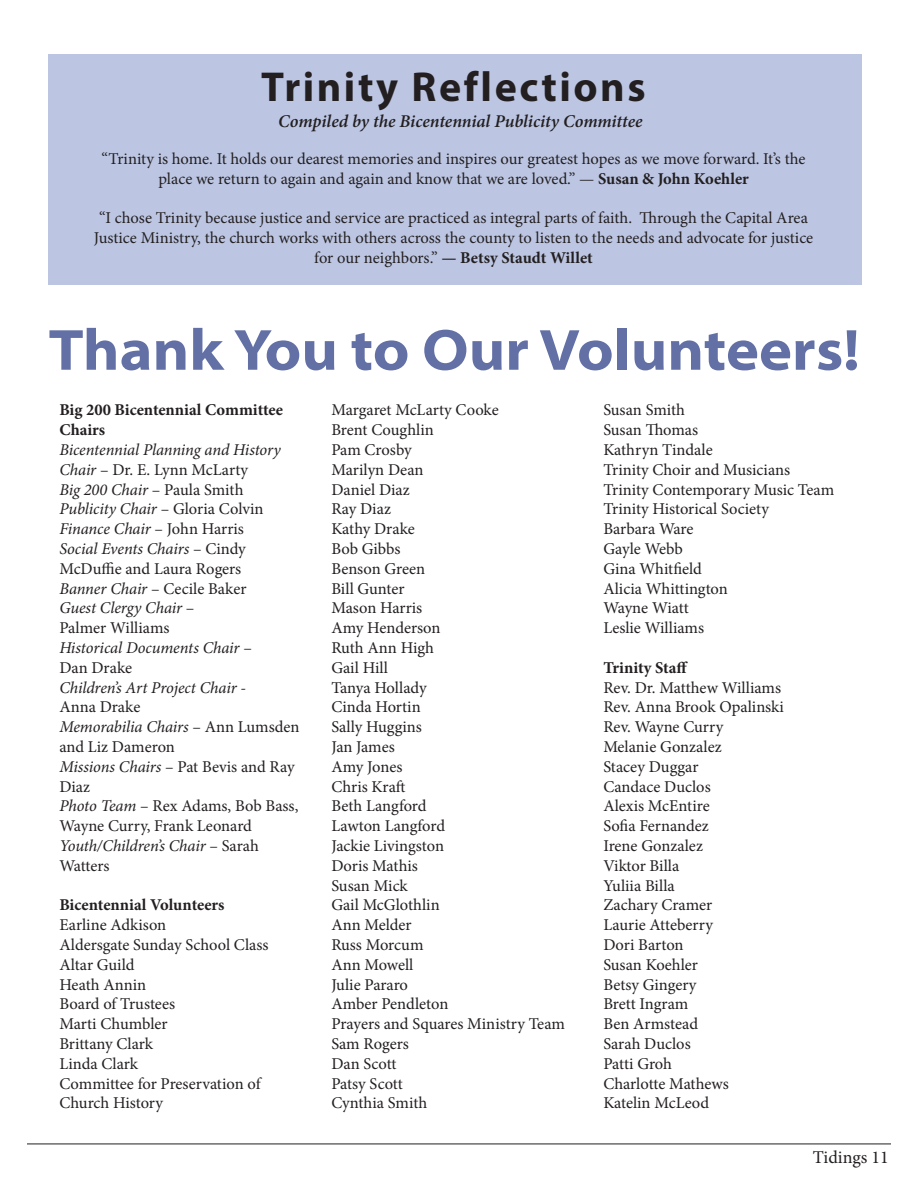
<style>
.page{position:relative;width:918px;height:1188px;background:#fff}
.page>*{position:absolute;margin:0;border:0;box-sizing:border-box;transform-origin:0 0}
.Article_Heading_Myriad{font:700 semi-expanded 58.5px "Myriad Pro";color:#6370a6}
.Article_Heading{font:700 42px "Myriad Pro";letter-spacing:.06em;color:#231f20}
.Author_Byline{font:italic 600 18px "Minion Pro";letter-spacing:-.005em;color:#231f20}
.t1{font:18px "Minion Pro";color:#231f20}
.Text_Minion{font:16.5px/19.8px "Minion Pro";color:#231f20}
.Text_Minion-2{font:italic 16.5px/19.8px "Minion Pro";letter-spacing:-.01em;color:#231f20}
.Text_Minion-3{font:700 16.5px/19.8px "Minion Pro";color:#231f20}
.s1{font-weight:700}
.s2{font-style:normal}
.s3{font-style:italic}
</style>
<div class="page">
<hr style="left:27px;top:1144px;width:864px;height:1px;background:#231f20">
<div style="left:49px;top:55px;width:813px;height:230px;background:#bcc6e3"></div>
<p class="Article_Heading" style="left:261px;top:59px;width:386px">Trinity Reflections</p>
<p class="Author_Byline" style="left:278px;top:109px;width:366px">Compiled by the Bicentennial Publicity Committee</p>
<p class="Text_Minion" style="left:102px;top:149px;width:705px;text-align:center">“Trinity is home. It holds our dearest memories and inspires our greatest hopes as we move forward. It’s the place we return to again and again and know that we are loved.” — <span class="s1">Susan &amp; John Koehler</span></p>
<p class="Text_Minion" style="left:94px;top:208px;width:721px;text-align:center">“I chose Trinity because justice and service are practiced as integral parts of faith. Through the Capital Area<br>Justice Ministry, the church works with others across the county to listen to the needs and advocate for justice for our neighbors.” <span class="s1">— Betsy Staudt Willet</span></p>
<p class="Article_Heading_Myriad" style="left:49px;top:311px;width:813px">Thank You to Our Volunteers!</p>
<p class="Text_Minion-3" style="left:59px;top:400px;width:225px">Big 200 Bicentennial Committee<br>Chairs</p>
<p class="Text_Minion-2" style="left:59px;top:440px;width:223px">Bicentennial Planning and History<br>Chair <span class="s2">– Dr. E. Lynn McLarty</span></p>
<p class="Text_Minion-2" style="left:59px;top:479px;width:186px">Big 200 Chair <span class="s2">– Paula Smith</span></p>
<p class="Text_Minion-2" style="left:59px;top:499px;width:206px">Publicity Chair <span class="s2">– Gloria Colvin</span></p>
<p class="Text_Minion-2" style="left:59px;top:519px;width:186px">Finance Chair <span class="s2">– John Harris</span></p>
<p class="Text_Minion" style="left:59px;top:539px;width:188px"><span class="s3">Social Events Chairs</span> – Cindy<br>McDuffie and Laura Rogers</p>
<p class="Text_Minion" style="left:59px;top:579px;width:189px"><span class="s3">Banner Chair</span> – Cecile Baker</p>
<p class="Text_Minion-2" style="left:59px;top:598px;width:137px">Guest Clergy Chair <span class="s2">–</span></p>
<p class="Text_Minion" style="left:59px;top:618px;width:112px">Palmer Williams</p>
<p class="Text_Minion-2" style="left:59px;top:638px;width:194px">Historical Documents Chair <span class="s2">–</span></p>
<p class="Text_Minion" style="left:59px;top:658px;width:74px">Dan Drake</p>
<p class="Text_Minion-2" style="left:59px;top:677px;width:188px">Children’s Art Project Chair <span class="s2">-</span></p>
<p class="Text_Minion" style="left:59px;top:697px;width:82px">Anna Drake</p>
<p class="Text_Minion" style="left:59px;top:717px;width:242px"><span class="s3">Memorabilia Chairs</span> – Ann Lumsden and Liz Dameron</p>
<p class="Text_Minion" style="left:59px;top:757px;width:237px"><span class="s3">Missions Chairs</span> – Pat Bevis and Ray<br>Diaz</p>
<p class="Text_Minion" style="left:59px;top:796px;width:241px"><span class="s3">Photo Team</span> – Rex Adams, Bob Bass,<br>Wayne Curry, Frank Leonard</p>
<p class="Text_Minion-2" style="left:59px;top:836px;width:201px">Youth/Children’s Chair <span class="s2">– Sarah<br>Watters</span></p>
<p class="Text_Minion-3" style="left:59px;top:895px;width:167px">Bicentennial Volunteers</p>
<p class="Text_Minion" style="left:59px;top:915px;width:108px">Earline Adkison</p>
<p class="Text_Minion" style="left:59px;top:935px;width:211px">Aldersgate Sunday School Class</p>
<p class="Text_Minion" style="left:59px;top:955px;width:77px">Altar Guild</p>
<p class="Text_Minion" style="left:59px;top:975px;width:88px">Heath Annin</p>
<p class="Text_Minion" style="left:59px;top:994px;width:117px">Board of Trustees</p>
<p class="Text_Minion" style="left:59px;top:1014px;width:110px">Marti Chumbler</p>
<p class="Text_Minion" style="left:59px;top:1034px;width:95px">Brittany Clark</p>
<p class="Text_Minion" style="left:59px;top:1054px;width:80px">Linda Clark</p>
<p class="Text_Minion" style="left:59px;top:1074px;width:203px">Committee for Preservation of<br>Church History</p>
<p class="Text_Minion" style="left:331px;top:400px;width:169px">Margaret McLarty Cooke</p>
<p class="Text_Minion" style="left:331px;top:420px;width:104px">Brent Coughlin</p>
<p class="Text_Minion" style="left:331px;top:440px;width:82px">Pam Crosby</p>
<p class="Text_Minion" style="left:331px;top:460px;width:94px">Marilyn Dean</p>
<p class="Text_Minion" style="left:331px;top:480px;width:80px">Daniel Diaz</p>
<p class="Text_Minion" style="left:331px;top:499px;width:61px">Ray Diaz</p>
<p class="Text_Minion" style="left:331px;top:519px;width:85px">Kathy Drake</p>
<p class="Text_Minion" style="left:331px;top:539px;width:71px">Bob Gibbs</p>
<p class="Text_Minion" style="left:331px;top:559px;width:95px">Benson Green</p>
<p class="Text_Minion" style="left:331px;top:579px;width:75px">Bill Gunter</p>
<p class="Text_Minion" style="left:331px;top:598px;width:92px">Mason Harris</p>
<p class="Text_Minion" style="left:331px;top:618px;width:111px">Amy Henderson</p>
<p class="Text_Minion" style="left:331px;top:638px;width:104px">Ruth Ann High</p>
<p class="Text_Minion" style="left:331px;top:658px;width:58px">Gail Hill</p>
<p class="Text_Minion" style="left:331px;top:678px;width:97px">Tanya Hollady</p>
<p class="Text_Minion" style="left:331px;top:697px;width:91px">Cinda Hortin</p>
<p class="Text_Minion" style="left:331px;top:717px;width:92px">Sally Huggins</p>
<p class="Text_Minion" style="left:331px;top:737px;width:65px">Jan James</p>
<p class="Text_Minion" style="left:331px;top:757px;width:73px">Amy Jones</p>
<p class="Text_Minion" style="left:331px;top:777px;width:76px">Chris Kraft</p>
<p class="Text_Minion" style="left:331px;top:796px;width:97px">Beth Langford</p>
<p class="Text_Minion" style="left:331px;top:816px;width:115px">Lawton Langford</p>
<p class="Text_Minion" style="left:331px;top:836px;width:114px">Jackie Livingston</p>
<p class="Text_Minion" style="left:331px;top:856px;width:88px">Doris Mathis</p>
<p class="Text_Minion" style="left:331px;top:876px;width:78px">Susan Mick</p>
<p class="Text_Minion" style="left:331px;top:895px;width:110px">Gail McGlothlin</p>
<p class="Text_Minion" style="left:331px;top:915px;width:82px">Ann Melder</p>
<p class="Text_Minion" style="left:331px;top:935px;width:94px">Russ Morcum</p>
<p class="Text_Minion" style="left:331px;top:955px;width:84px">Ann Mowell</p>
<p class="Text_Minion" style="left:331px;top:975px;width:78px">Julie Pararo</p>
<p class="Text_Minion" style="left:331px;top:994px;width:118px">Amber Pendleton</p>
<p class="Text_Minion" style="left:331px;top:1014px;width:235px">Prayers and Squares Ministry Team</p>
<p class="Text_Minion" style="left:331px;top:1034px;width:79px">Sam Rogers</p>
<p class="Text_Minion" style="left:331px;top:1054px;width:67px">Dan Scott</p>
<p class="Text_Minion" style="left:331px;top:1074px;width:73px">Patsy Scott</p>
<p class="Text_Minion" style="left:331px;top:1093px;width:97px">Cynthia Smith</p>
<p class="Text_Minion" style="left:603px;top:400px;width:83px">Susan Smith</p>
<p class="Text_Minion" style="left:603px;top:420px;width:96px">Susan Thomas</p>
<p class="Text_Minion" style="left:603px;top:440px;width:111px">Kathryn Tindale</p>
<p class="Text_Minion" style="left:603px;top:460px;width:188px">Trinity Choir and Musicians</p>
<p class="Text_Minion" style="left:603px;top:480px;width:232px">Trinity Contemporary Music Team</p>
<p class="Text_Minion" style="left:603px;top:499px;width:167px">Trinity Historical Society</p>
<p class="Text_Minion" style="left:603px;top:519px;width:92px">Barbara Ware</p>
<p class="Text_Minion" style="left:603px;top:539px;width:81px">Gayle Webb</p>
<p class="Text_Minion" style="left:603px;top:559px;width:100px">Gina Whitfield</p>
<p class="Text_Minion" style="left:603px;top:579px;width:126px">Alicia Whittington</p>
<p class="Text_Minion" style="left:603px;top:598px;width:87px">Wayne Wiatt</p>
<p class="Text_Minion" style="left:603px;top:618px;width:102px">Leslie Williams</p>
<p class="Text_Minion-3" style="left:603px;top:657px;width:86px">Trinity Staff</p>
<p class="Text_Minion" style="left:603px;top:678px;width:179px">Rev. Dr. Matthew Williams</p>
<p class="Text_Minion" style="left:603px;top:697px;width:182px">Rev. Anna Brook Opalinski</p>
<p class="Text_Minion" style="left:603px;top:717px;width:121px">Rev. Wayne Curry</p>
<p class="Text_Minion" style="left:603px;top:737px;width:120px">Melanie Gonzalez</p>
<p class="Text_Minion" style="left:603px;top:757px;width:97px">Stacey Duggar</p>
<p class="Text_Minion" style="left:603px;top:777px;width:109px">Candace Duclos</p>
<p class="Text_Minion" style="left:603px;top:796px;width:108px">Alexis McEntire</p>
<p class="Text_Minion" style="left:603px;top:816px;width:107px">Sofia Fernandez</p>
<p class="Text_Minion" style="left:603px;top:836px;width:101px">Irene Gonzalez</p>
<p class="Text_Minion" style="left:603px;top:856px;width:78px">Viktor Billa</p>
<p class="Text_Minion" style="left:603px;top:876px;width:73px">Yuliia Billa</p>
<p class="Text_Minion" style="left:603px;top:895px;width:110px">Zachary Cramer</p>
<p class="Text_Minion" style="left:603px;top:915px;width:111px">Laurie Atteberry</p>
<p class="Text_Minion" style="left:603px;top:935px;width:82px">Dori Barton</p>
<p class="Text_Minion" style="left:603px;top:955px;width:96px">Susan Koehler</p>
<p class="Text_Minion" style="left:603px;top:975px;width:95px">Betsy Gingery</p>
<p class="Text_Minion" style="left:603px;top:994px;width:86px">Brett Ingram</p>
<p class="Text_Minion" style="left:603px;top:1014px;width:96px">Ben Armstead</p>
<p class="Text_Minion" style="left:603px;top:1034px;width:89px">Sarah Duclos</p>
<p class="Text_Minion" style="left:603px;top:1054px;width:70px">Patti Groh</p>
<p class="Text_Minion" style="left:603px;top:1074px;width:127px">Charlotte Mathews</p>
<p class="Text_Minion" style="left:603px;top:1093px;width:107px">Katelin McLeod</p>
<p class="t1" style="left:813px;top:1145px;width:78px">Tidings 11</p>
</div>
